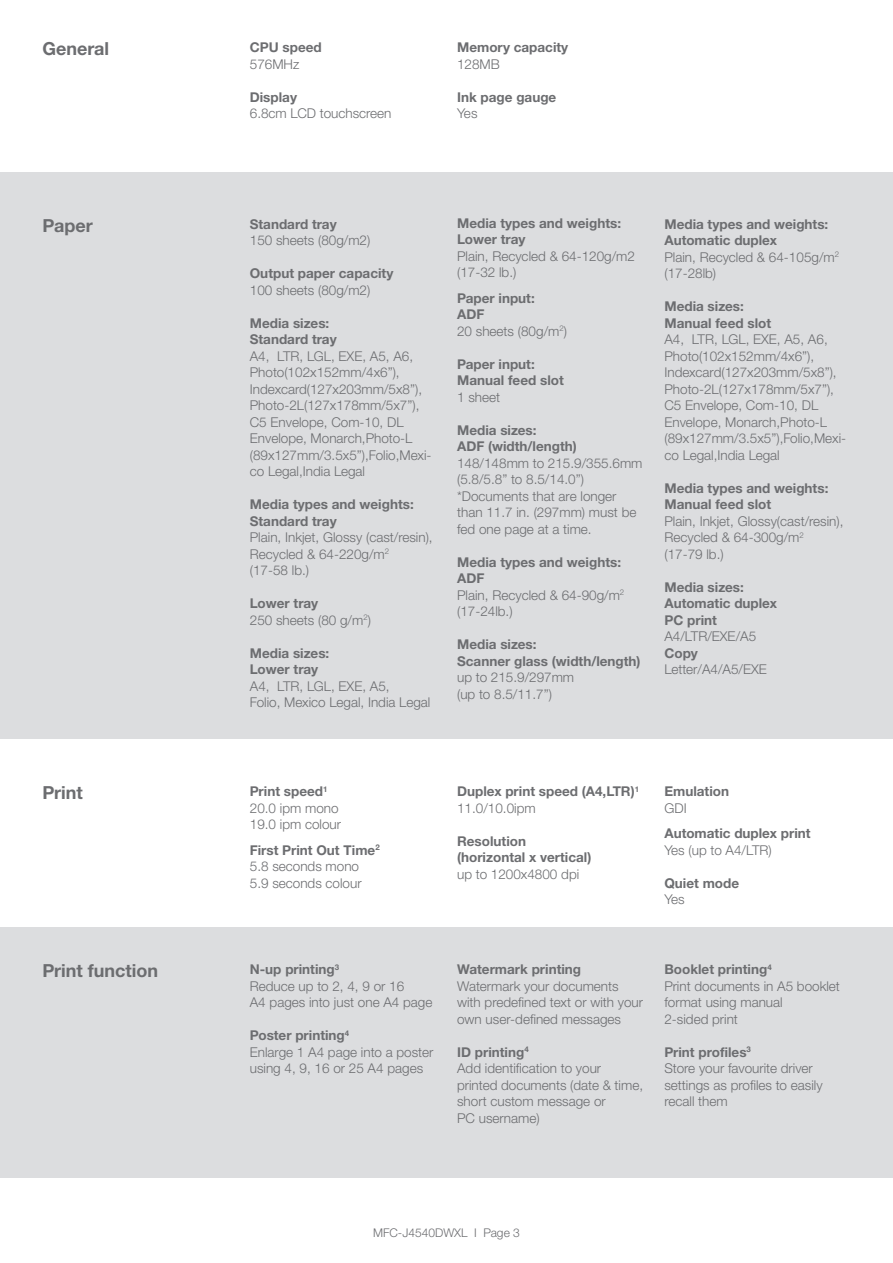
<style>
.page{position:relative;width:893px;height:1263px;background:#fff}
.page>*{position:absolute;margin:0;border:0;box-sizing:border-box;transform-origin:0 0}
.t1{font:700 18px "Helvetica Neue LTW1 G";color:#6c6d70}
.t2{font:300 13.5px/16.5px "Helvetica Neue LTW1 G";color:#6c6d70}
.t3{font:700 13.5px/16.5px "Helvetica Neue LTW1 G";color:#6c6d70}
.t4{font:300 12px "Helvetica Neue LTW1 G";color:#6c6d70}
.s1{font-weight:700}
.s2{font-weight:300}
</style>
<div class="page">
<div style="left:0;top:928px;width:893px;height:250px;background:#dcdddf"></div>
<div style="left:0;top:172px;width:893px;height:567px;background:#dcdddf"></div>
<h1 class="t1" style="left:43px;top:38px;width:68px">General</h1>
<p class="t3" style="left:250px;top:39px;width:74px">CPU speed</p>
<p class="t2" style="left:250px;top:56px;width:51px">576MHz</p>
<p class="t3" style="left:250px;top:89px;width:49px">Display</p>
<p class="t2" style="left:250px;top:105px;width:143px">6.8cm LCD touchscreen</p>
<p class="t3" style="left:457px;top:39px;width:113px">Memory capacity</p>
<p class="t2" style="left:457px;top:56px;width:44px">128MB</p>
<p class="t3" style="left:457px;top:88px;width:101px">Ink page gauge</p>
<p class="t2" style="left:457px;top:105px;width:22px">Yes</p>
<h1 class="t1" style="left:43px;top:214px;width:52px">Paper</h1>
<p class="t3" style="left:250px;top:215px;width:88px">Standard tray</p>
<p class="t2" style="left:250px;top:232px;width:122px">150 sheets (80g/m2)</p>
<p class="t3" style="left:250px;top:265px;width:145px">Output paper capacity</p>
<p class="t2" style="left:250px;top:282px;width:122px">100 sheets (80g/m2)</p>
<p class="t3" style="left:250px;top:314px;width:88px">Media sizes:<br>Standard tray</p>
<p class="t2" style="left:250px;top:347px;width:183px">A4, LTR, LGL, EXE, A5, A6,<br>Photo(102x152mm/4x6”),<br>Indexcard(127x203mm/5x8”),<br>Photo-2L(127x178mm/5x7”),<br>C5 Envelope, Com-10, DL<br>Envelope, Monarch,Photo-L (89x127mm/3.5x5”),Folio,Mexi&shy;co Legal,India Legal</p>
<p class="t3" style="left:250px;top:496px;width:165px">Media types and weights:<br>Standard tray</p>
<p class="t2" style="left:250px;top:529px;width:184px">Plain, Inkjet, Glossy (cast/resin),<br>Recycled &amp; 64-220g/m<sup>2<br></sup>(17-58 lb.)</p>
<p class="t2" style="left:250px;top:595px;width:123px"><span class="s1">Lower tray<br></span>250 sheets (80 g/m<sup>2</sup>)</p>
<p class="t3" style="left:250px;top:644px;width:81px">Media sizes:<br>Lower tray</p>
<p class="t2" style="left:250px;top:678px;width:182px">A4, LTR, LGL, EXE, A5,<br>Folio, Mexico Legal, India Legal</p>
<p class="t3" style="left:457px;top:214px;width:165px">Media types and weights:<br>Lower tray</p>
<p class="t2" style="left:457px;top:247px;width:179px">Plain, Recycled &amp; 64-120g/m2 (17-32 lb.)</p>
<p class="t2" style="left:457px;top:289px;width:111px"><span class="s1">Paper input:<br>ADF<br></span>20 sheets (80g/m<sup>2</sup>)</p>
<p class="t3" style="left:457px;top:355px;width:108px">Paper input:<br>Manual feed slot</p>
<p class="t2" style="left:457px;top:388px;width:45px">1 sheet</p>
<p class="t3" style="left:457px;top:421px;width:121px">Media sizes:<br>ADF (width/length)</p>
<p class="t2" style="left:457px;top:454px;width:187px">148/148mm to 215.9/355.6mm (5.8/5.8” to 8.5/14.0”) *Documents that are longer than 11.7 in. (297mm) must be fed one page at a time.</p>
<p class="t2" style="left:457px;top:553px;width:169px"><span class="s1">Media types and weights:<br>ADF<br></span>Plain, Recycled &amp; 64-90g/m<sup>2 </sup>(17-24lb.)</p>
<p class="t3" style="left:457px;top:636px;width:185px">Media sizes:<br>Scanner glass (width/length)</p>
<p class="t2" style="left:457px;top:669px;width:119px">up to 215.9/297mm (up to 8.5/11.7”)</p>
<p class="t3" style="left:664px;top:215px;width:176px">Media types and weights:<br>Automatic duplex<br><span class="s2">Plain, Recycled &amp; 64-105g/m</span><sup>2 </sup><span class="s2">(17-28lb)</span></p>
<p class="t3" style="left:664px;top:298px;width:108px">Media sizes:<br>Manual feed slot</p>
<p class="t2" style="left:664px;top:331px;width:183px">A4, LTR, LGL, EXE, A5, A6,<br>Photo(102x152mm/4x6”),<br>Indexcard(127x203mm/5x8”),<br>Photo-2L(127x178mm/5x7”),<br>C5 Envelope, Com-10, DL<br>Envelope, Monarch,Photo-L (89x127mm/3.5x5”),Folio,Mexi&shy;co Legal,India Legal</p>
<p class="t3" style="left:664px;top:479px;width:165px">Media types and weights:<br>Manual feed slot</p>
<p class="t2" style="left:664px;top:512px;width:181px">Plain, Inkjet, Glossy(cast/resin),<br>Recycled &amp; 64-300g/m<sup>2 </sup>(17-79 lb.)</p>
<p class="t3" style="left:664px;top:578px;width:114px">Media sizes:<br>Automatic duplex<br>PC print</p>
<p class="t2" style="left:664px;top:628px;width:93px">A4/LTR/EXE/A5</p>
<p class="t3" style="left:664px;top:644px;width:35px">Copy</p>
<p class="t2" style="left:664px;top:661px;width:104px">Letter/A4/A5/EXE</p>
<h1 class="t1" style="left:43px;top:782px;width:42px">Print</h1>
<p class="t2" style="left:250px;top:783px;width:93px"><span class="s1">Print speed</span><sup>1<br></sup>20.0 ipm mono<br>19.0 ipm colour</p>
<p class="t2" style="left:250px;top:841px;width:131px"><span class="s1">First Print Out Time</span><sup>2<br></sup>5.8 seconds mono<br>5.9 seconds colour</p>
<p class="t3" style="left:457px;top:783px;width:183px">Duplex print speed (A4,LTR)<sup>1<br></sup><span class="s2">11.0/10.0ipm</span></p>
<p class="t3" style="left:457px;top:832px;width:136px">Resolution (horizontal x vertical)</p>
<p class="t2" style="left:457px;top:865px;width:124px">up to 1200x4800 dpi</p>
<p class="t3" style="left:664px;top:783px;width:66px">Emulation</p>
<p class="t2" style="left:664px;top:799px;width:24px">GDI</p>
<p class="t3" style="left:664px;top:825px;width:148px">Automatic duplex print</p>
<p class="t2" style="left:664px;top:841px;width:109px">Yes (up to A4/LTR)</p>
<p class="t3" style="left:664px;top:874px;width:76px">Quiet mode</p>
<p class="t2" style="left:664px;top:891px;width:22px">Yes</p>
<h1 class="t1" style="left:43px;top:960px;width:117px">Print function</h1>
<p class="t2" style="left:250px;top:961px;width:184px"><span class="s1">N-up printing</span><sup>3<br></sup>Reduce up to 2, 4, 9 or 16<br>A4 pages into just one A4 page</p>
<p class="t2" style="left:250px;top:1027px;width:185px"><span class="s1">Poster printing</span><sup>4<br></sup>Enlarge 1 A4 page into a poster using 4, 9, 16 or 25 A4 pages</p>
<p class="t3" style="left:457px;top:961px;width:126px">Watermark printing</p>
<p class="t2" style="left:457px;top:977px;width:188px">Watermark your documents with predefined text or with your own user-defined messages</p>
<p class="t2" style="left:457px;top:1043px;width:188px"><span class="s1">ID printing</span><sup>4<br></sup>Add identification to your printed documents (date &amp; time, short custom message or<br>PC username)</p>
<p class="t2" style="left:664px;top:961px;width:177px"><span class="s1">Booklet printing</span><sup>4<br></sup>Print documents in A5 booklet format using manual<br>2-sided print</p>
<p class="t2" style="left:664px;top:1043px;width:160px"><span class="s1">Print profiles</span><sup>3<br></sup>Store your favourite driver settings as profiles to easily recall them</p>
<p class="t4" style="left:373px;top:1226px;width:148px">MFC-J4540DWXL I Page 3</p>
</div>
